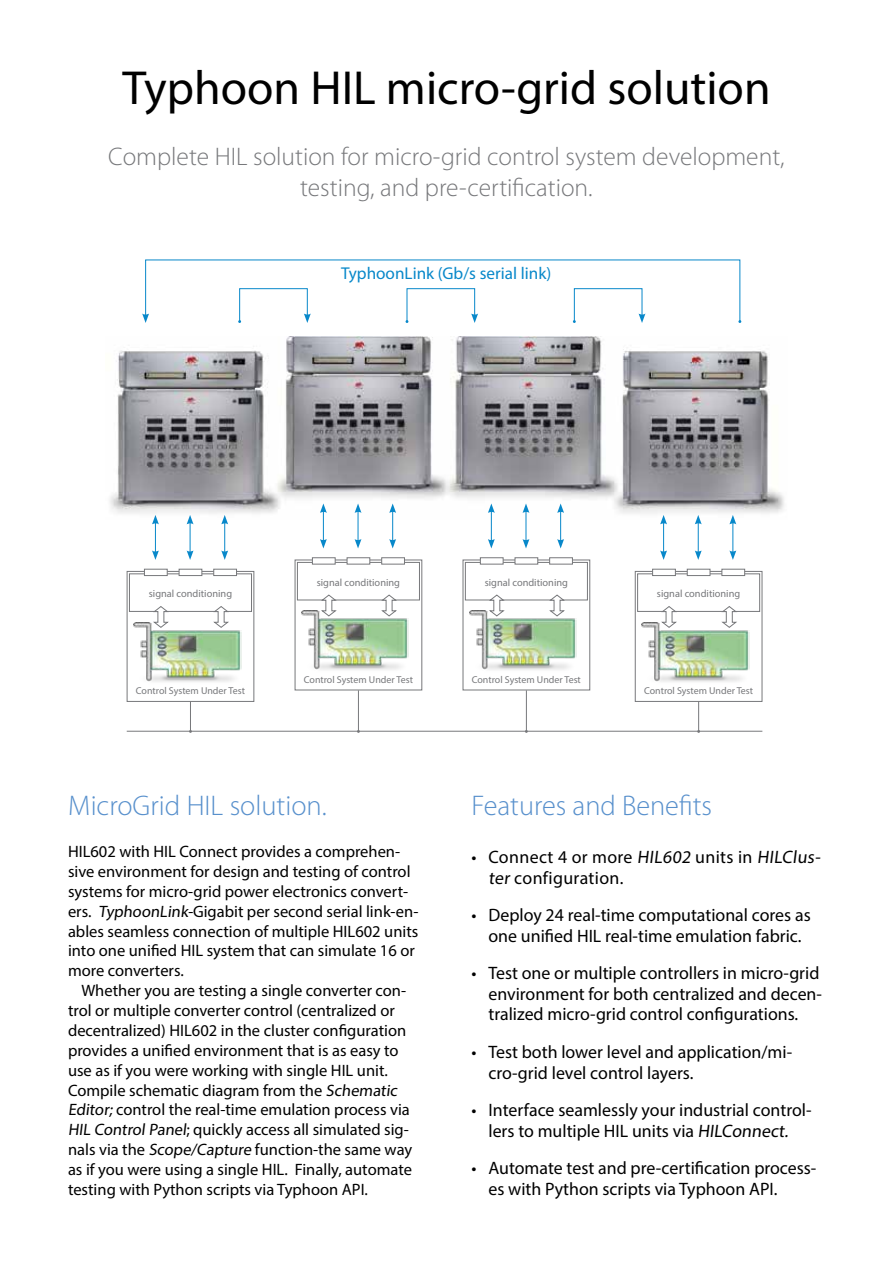
<style>
.page{position:relative;width:893px;height:1263px;background:#fff}
.page>*{position:absolute;margin:0;border:0;box-sizing:border-box;transform-origin:0 0}
.t1{font:48px "Myriad Pro";color:#000}
.t2{font:300 28.5px "Myriad Pro";color:#5890cc}
.t3{font:300 25.5px/30.6px "Myriad Pro";color:#77787b;text-align:center}
.t4{font:18px/20.5px "Myriad Pro";color:#000}
.t5{font:18px/20.5px "Myriad Pro";letter-spacing:.02em;color:#000}
.t6{font:17.1px "Myriad Pro";color:#0888ca}
.t7{font:16.5px/20px "Myriad Pro";color:#000}
.t8{font:10.35px "Myriad Pro";color:#77787b}
.t9{font:9.9px "Myriad Pro";color:#77787b}
</style>
<div class="page">
<img style="left:110px;top:337px;width:674px;height:183px">
<img style="left:134px;top:622px;width:107px;height:60px">
<div style="left:127px;top:571px;width:127px;height:131px;border:1px solid #77787b"></div>
<div style="left:129px;top:573px;width:123px;height:39px;border:1px solid #77787b"></div>
<div style="left:179px;top:569px;width:23px;height:7px;background:#fff;border:1px solid #77787b"></div>
<div style="left:144px;top:569px;width:24px;height:7px;background:#fff;border:1px solid #77787b"></div>
<div style="left:213px;top:569px;width:24px;height:7px;background:#fff;border:1px solid #77787b"></div>
<svg style="left:153px;top:606px;width:15px;height:22px"></svg>
<svg style="left:214px;top:606px;width:15px;height:22px"></svg>
<hr style="left:155px;top:522px;width:1px;height:31px;background:#0888ca">
<svg style="left:152px;top:515px;width:7px;height:9px"></svg>
<svg style="left:152px;top:550px;width:7px;height:10px"></svg>
<hr style="left:190px;top:522px;width:1px;height:31px;background:#0888ca">
<svg style="left:187px;top:515px;width:7px;height:9px"></svg>
<svg style="left:187px;top:550px;width:7px;height:10px"></svg>
<hr style="left:224px;top:522px;width:1px;height:31px;background:#0888ca">
<svg style="left:221px;top:515px;width:7px;height:9px"></svg>
<svg style="left:221px;top:550px;width:7px;height:10px"></svg>
<hr style="left:190px;top:701px;width:1px;height:30px;background:#77787b">
<img style="left:302px;top:611px;width:107px;height:59px">
<div style="left:295px;top:560px;width:127px;height:130px;border:1px solid #77787b"></div>
<div style="left:297px;top:562px;width:123px;height:38px;border:1px solid #77787b"></div>
<div style="left:347px;top:557px;width:23px;height:7px;background:#fff;border:1px solid #77787b"></div>
<div style="left:312px;top:557px;width:24px;height:7px;background:#fff;border:1px solid #77787b"></div>
<div style="left:381px;top:557px;width:24px;height:7px;background:#fff;border:1px solid #77787b"></div>
<svg style="left:321px;top:595px;width:15px;height:21px"></svg>
<svg style="left:382px;top:595px;width:15px;height:21px"></svg>
<hr style="left:323px;top:510px;width:1px;height:31px;background:#0888ca">
<svg style="left:320px;top:503px;width:7px;height:10px"></svg>
<svg style="left:320px;top:539px;width:7px;height:9px"></svg>
<hr style="left:358px;top:510px;width:1px;height:31px;background:#0888ca">
<svg style="left:355px;top:503px;width:6px;height:10px"></svg>
<svg style="left:355px;top:539px;width:6px;height:9px"></svg>
<hr style="left:392px;top:510px;width:1px;height:31px;background:#0888ca">
<svg style="left:389px;top:503px;width:7px;height:10px"></svg>
<svg style="left:389px;top:539px;width:7px;height:9px"></svg>
<hr style="left:358px;top:690px;width:1px;height:41px;background:#77787b">
<img style="left:470px;top:611px;width:107px;height:59px">
<div style="left:463px;top:560px;width:127px;height:130px;border:1px solid #77787b"></div>
<div style="left:465px;top:562px;width:123px;height:38px;border:1px solid #77787b"></div>
<div style="left:515px;top:557px;width:23px;height:7px;background:#fff;border:1px solid #77787b"></div>
<div style="left:480px;top:557px;width:23px;height:7px;background:#fff;border:1px solid #77787b"></div>
<div style="left:549px;top:557px;width:24px;height:7px;background:#fff;border:1px solid #77787b"></div>
<svg style="left:489px;top:595px;width:15px;height:21px"></svg>
<svg style="left:549px;top:595px;width:16px;height:21px"></svg>
<hr style="left:491px;top:510px;width:1px;height:31px;background:#0888ca">
<svg style="left:488px;top:503px;width:7px;height:10px"></svg>
<svg style="left:488px;top:539px;width:7px;height:9px"></svg>
<hr style="left:526px;top:510px;width:1px;height:31px;background:#0888ca">
<svg style="left:523px;top:503px;width:6px;height:10px"></svg>
<svg style="left:523px;top:539px;width:6px;height:9px"></svg>
<hr style="left:560px;top:510px;width:1px;height:31px;background:#0888ca">
<svg style="left:557px;top:503px;width:7px;height:10px"></svg>
<svg style="left:557px;top:539px;width:7px;height:9px"></svg>
<hr style="left:526px;top:690px;width:1px;height:41px;background:#77787b">
<img style="left:642px;top:622px;width:107px;height:60px">
<div style="left:635px;top:571px;width:127px;height:131px;border:1px solid #77787b"></div>
<div style="left:637px;top:573px;width:123px;height:39px;border:1px solid #77787b"></div>
<div style="left:687px;top:569px;width:23px;height:7px;background:#fff;border:1px solid #77787b"></div>
<div style="left:652px;top:569px;width:24px;height:7px;background:#fff;border:1px solid #77787b"></div>
<div style="left:721px;top:569px;width:24px;height:7px;background:#fff;border:1px solid #77787b"></div>
<svg style="left:661px;top:606px;width:16px;height:22px"></svg>
<svg style="left:722px;top:606px;width:15px;height:22px"></svg>
<hr style="left:663px;top:522px;width:1px;height:31px;background:#0888ca">
<svg style="left:660px;top:515px;width:7px;height:9px"></svg>
<svg style="left:660px;top:550px;width:7px;height:10px"></svg>
<hr style="left:698px;top:522px;width:1px;height:31px;background:#0888ca">
<svg style="left:695px;top:515px;width:7px;height:9px"></svg>
<svg style="left:695px;top:550px;width:7px;height:10px"></svg>
<hr style="left:732px;top:522px;width:1px;height:31px;background:#0888ca">
<svg style="left:729px;top:515px;width:7px;height:9px"></svg>
<svg style="left:729px;top:550px;width:7px;height:10px"></svg>
<hr style="left:698px;top:701px;width:1px;height:30px;background:#77787b">
<svg style="left:142px;top:259px;width:599px;height:64px"></svg>
<hr style="left:127px;top:731px;width:635px;height:1px;background:#77787b">
<h1 class="t1" style="left:122px;top:58px;width:650px">Typhoon HIL micro-grid solution</h1>
<h3 class="t3" style="left:108px;top:142px;width:678px">Complete HIL solution for micro-grid control system development, testing, and pre-certification.</h3>
<p class="t6" style="left:341px;top:263px;width:212px">TyphoonLink (Gb/s serial link)</p>
<p class="t8" style="left:149px;top:587px;width:85px">signal conditioning</p>
<p class="t9" style="left:136px;top:685px;width:111px">Control System Under Test</p>
<p class="t8" style="left:317px;top:576px;width:85px">signal conditioning</p>
<p class="t9" style="left:304px;top:673px;width:111px">Control System Under Test</p>
<p class="t8" style="left:485px;top:576px;width:85px">signal conditioning</p>
<p class="t9" style="left:472px;top:673px;width:111px">Control System Under Test</p>
<p class="t8" style="left:657px;top:587px;width:85px">signal conditioning</p>
<p class="t9" style="left:644px;top:685px;width:111px">Control System Under Test</p>
<h2 class="t2" style="left:68px;top:790px;width:260px">MicroGrid HIL solution.</h2>
<p class="t7" style="left:68px;top:841px;width:352px">HIL602 with HIL Connect provides a comprehen&shy;sive environment for design and testing of control systems for micro-grid power electronics convert&shy;ers. TyphoonLink-Gigabit per second serial link-en&shy;ables seamless connection of multiple HIL602 units into one unified HIL system that can simulate 16 or more converters.</p>
<p class="t7" style="left:68px;top:980px;width:346px;text-indent:13px">Whether you are testing a single converter con&shy;trol or multiple converter control (centralized or decentralized) HIL602 in the cluster configuration provides a unified environment that is as easy to use as if you were working with single HIL unit.<br>Compile schematic diagram from the Schematic Editor; control the real-time emulation process via HIL Control Panel; quickly access all simulated sig&shy;nals via the Scope/Capture function-the same way as if you were using a single HIL. Finally, automate testing with Python scripts via Typhoon API.</p>
<h2 class="t2" style="left:472px;top:790px;width:242px">Features and Benefits</h2>
<p class="t5" style="left:488px;top:846px;width:336px;text-indent:-17px">• Connect 4 or more HIL602 units in HILClus&shy;ter configuration.</p>
<p class="t4" style="left:472px;top:904px;width:341px;text-align:center">• Deploy 24 real-time computational cores as one unified HIL real-time emulation fabric.</p>
<p class="t4" style="left:488px;top:963px;width:335px;text-indent:-17px">• Test one or multiple controllers in micro-grid environment for both centralized and decen&shy;tralized micro-grid control configurations.</p>
<p class="t4" style="left:488px;top:1041px;width:305px;text-indent:-17px">• Test both lower level and application/mi&shy;cro-grid level control layers.</p>
<p class="t4" style="left:472px;top:1099px;width:341px;text-align:center">• Interface seamlessly your industrial control&shy;lers to multiple HIL units via HILConnect.</p>
<p class="t4" style="left:488px;top:1158px;width:329px;text-indent:-17px">• Automate test and pre-certification process&shy;es with Python scripts via Typhoon API.</p>
</div>
